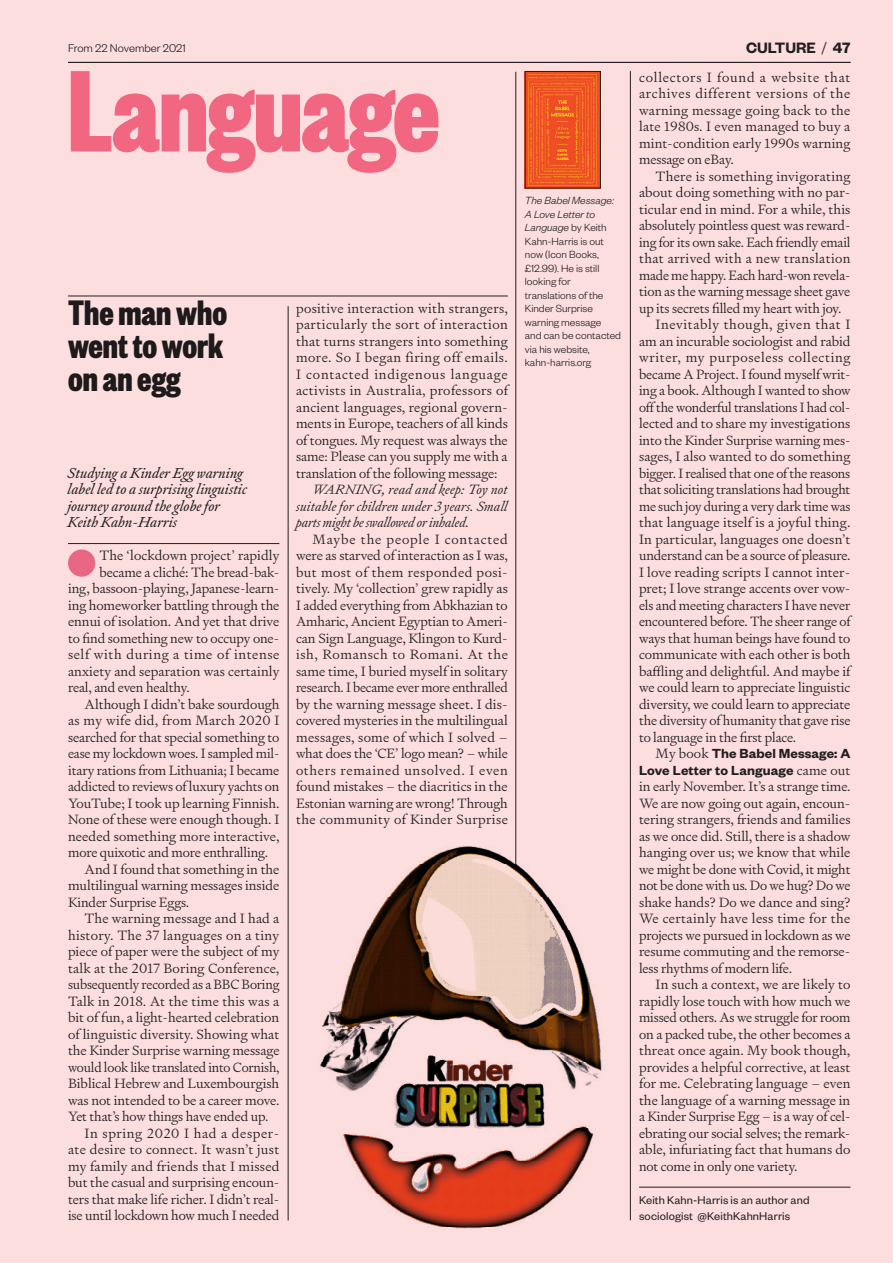
<style>
.page{position:relative;width:893px;height:1263px;background:#fcdedf}
.page>*{position:absolute;margin:0;border:0;box-sizing:border-box;transform-origin:0 0}
.t1{font:700 127.5px "Founders Grotesk X Cond";letter-spacing:-.01em;color:#f16681}
.t2{font:700 39px/33px "Founders Grotesk X Cond";color:#1e1a1b;text-align:justify}
.t3{font:600 16.5px "Founders Grotesk";color:#231f20}
.TBI_Standfirst_SERIF{font:italic 14.4px/16.5px "Signifier";color:#231f20}
.TBI_Body_Serif_Justi{font:600 14.4px/16.5px "Founders Grotesk";letter-spacing:.005em;color:#231f20;text-align:right}
.TBI_Body_Serif_Justi-2{font:300 13.5px/16.5px "Signifier";letter-spacing:-.01em;color:#231f20;text-align:justify}
.TBI_Body_Serif_Justi-3{font:italic 300 13.5px/16.5px "Signifier";letter-spacing:-.01em;color:#231f20;text-align:justify}
.TBI_Body_Serif_Justi-4{font:300 13.5px "Signifier";letter-spacing:.04em;color:#231f20}
.Info_line{font:12.3px/16.5px "Founders Grotesk";letter-spacing:.01em;color:#231f20}
.t4{font:300 12.3px "Founders Grotesk";color:#231f20}
.Photo_caption{font:300 11.4px/13.5px "Founders Grotesk";color:#231f20}
.s1{font-weight:300}
.s2{font-style:italic}
.s3{font-family:"Signifier";font-weight:300;font-size:13.5px}
</style>
<div class="page">
<hr style="left:288px;top:306px;width:1px;height:914px;background:#231f20">
<hr style="left:630px;top:71px;width:1px;height:1149px;background:#231f20">
<img style="left:320px;top:839px;width:282px;height:390px">
<hr style="left:639px;top:1187px;width:211px;height:1px;background:#231f20">
<hr style="left:68px;top:296px;width:440px;height:1px;background:#231f20">
<hr style="left:515px;top:72px;width:1px;height:793px;background:#231f20">
<img style="left:527px;top:73px;width:72px;height:113px">
<div style="left:525px;top:71px;width:76px;height:117px;border:1px solid #231f20"></div>
<hr style="left:68px;top:543px;width:211px;height:1px;background:#231f20">
<div style="left:68px;top:549px;width:27px;height:28px;background:#e96785;border-radius:50%"></div>
<hr style="left:68px;top:62px;width:782px;height:1px;background:#231f20">
<p class="t4" style="left:68px;top:41px;width:119px">From 22 November 2021</p>
<p class="t3" style="left:746px;top:37px;width:106px">CULTURE <span class="s1">/</span> 47</p>
<p class="t1" style="left:68px;top:31px;width:373px">Language</p>
<p class="t2" style="left:68px;top:294px;width:161px">The man who went to work on an egg</p>
<p class="TBI_Standfirst_SERIF" style="left:68px;top:465px;width:181px">Studying a Kinder Egg warning label led to a surprising linguistic journey around the globe for<br>Keith Kahn-Harris</p>
<p class="TBI_Body_Serif_Justi-2" style="left:99px;top:547px;width:181px">The ‘lockdown project’ rapidly</p>
<p class="TBI_Body_Serif_Justi-2" style="left:99px;top:564px;width:181px">became a cliché: The bread-bak-</p>
<p class="TBI_Body_Serif_Justi-2" style="left:68px;top:580px;width:213px">ing, bassoon-playing, Japanese-learn-</p>
<p class="TBI_Body_Serif_Justi-2" style="left:68px;top:597px;width:213px">ing homeworker battling through the</p>
<p class="TBI_Body_Serif_Justi-2" style="left:68px;top:613px;width:213px">ennui of isolation. And yet that drive</p>
<p class="TBI_Body_Serif_Justi-2" style="left:68px;top:630px;width:213px">to find something new to occupy one-</p>
<p class="TBI_Body_Serif_Justi-4" style="left:68px;top:646px;width:213px">self with during a time of intense</p>
<p class="TBI_Body_Serif_Justi-2" style="left:68px;top:663px;width:213px">anxiety and separation was certainly</p>
<p class="TBI_Body_Serif_Justi-2" style="left:68px;top:679px;width:123px">real, and even healthy.</p>
<p class="TBI_Body_Serif_Justi-2" style="left:68px;top:696px;width:213px;text-indent:17px">Although I didn’t bake sourdough as my wife did, from March 2020 I searched for that special something to ease my lockdown woes. I sampled mil&shy;itary rations from Lithuania; I became addicted to reviews of luxury yachts on YouTube; I took up learning Finnish.<br>None of these were enough though. I needed something more interactive, more quixotic and more enthralling.</p>
<p class="TBI_Body_Serif_Justi-2" style="left:68px;top:861px;width:213px;text-indent:17px">And I found that something in the multilingual warning messages inside Kinder Surprise Eggs.</p>
<p class="TBI_Body_Serif_Justi-2" style="left:68px;top:910px;width:213px;text-indent:17px">The warning message and I had a history. The 37 languages on a tiny piece of paper were the subject of my talk at the 2017 Boring Conference, subsequently recorded as a BBC Boring Talk in 2018. At the time this was a bit of fun, a light-hearted celebration of linguistic diversity. Showing what the Kinder Surprise warning message would look like translated into Cornish, Biblical Hebrew and Luxembourgish was not intended to be a career move.<br>Yet that’s how things have ended up.</p>
<p class="TBI_Body_Serif_Justi-2" style="left:68px;top:1125px;width:213px;text-indent:17px">In spring 2020 I had a desper&shy;ate desire to connect. It wasn’t just my family and friends that I missed but the casual and surprising encoun&shy;ters that make life richer. I didn’t real&shy;ise until lockdown how much I needed</p>
<p class="TBI_Body_Serif_Justi-2" style="left:296px;top:300px;width:213px">positive interaction with strangers, particularly the sort of interaction that turns strangers into something more. So I began firing off emails.<br>I contacted indigenous language activists in Australia, professors of ancient languages, regional govern&shy;ments in Europe, teachers of all kinds of tongues. My request was always the same: Please can you supply me with a translation of the following message:</p>
<p class="TBI_Body_Serif_Justi-3" style="left:296px;top:481px;width:213px;text-indent:17px">WARNING, read and keep: Toy not suitable for children under 3 years. Small parts might be swallowed or inhaled.</p>
<p class="TBI_Body_Serif_Justi-2" style="left:296px;top:531px;width:213px;text-indent:17px">Maybe the people I contacted were as starved of interaction as I was, but most of them responded posi&shy;tively. My ‘collection’ grew rapidly as I added everything from Abkhazian to Amharic, Ancient Egyptian to Ameri&shy;can Sign Language, Klingon to Kurd&shy;ish, Romansch to Romani. At the same time, I buried myself in solitary research. I became ever more enthralled by the warning message sheet. I dis&shy;covered mysteries in the multilingual messages, some of which I solved – what does the ‘CE’ logo mean? – while others remained unsolved. I even found mistakes – the diacritics in the Estonian warning are wrong! Through the community of Kinder Surprise</p>
<p class="Photo_caption" style="left:525px;top:193px;width:98px"><span class="s2">The Babel Message:<br>A Love Letter to<br>Language</span> by Keith<br>Kahn-Harris is out now (Icon Books, £12.99). He is still looking for translations of the<br>Kinder Surprise warning message<br>and can be contacted via his website, kahn-harris.org</p>
<p class="TBI_Body_Serif_Justi-2" style="left:639px;top:69px;width:213px">collectors I found a website that archives different versions of the warning message going back to the late 1980s. I even managed to buy a mint-condition early 1990s warning message on eBay.</p>
<p class="TBI_Body_Serif_Justi-2" style="left:639px;top:168px;width:213px;text-indent:17px">There is something invigorating about doing something with no par&shy;ticular end in mind. For a while, this absolutely pointless quest was reward&shy;ing for its own sake. Each friendly email that arrived with a new translation made me happy. Each hard-won revela&shy;tion as the warning message sheet gave up its secrets filled my heart with joy.</p>
<p class="TBI_Body_Serif_Justi-2" style="left:639px;top:316px;width:213px;text-indent:17px">Inevitably though, given that I am an incurable sociologist and rabid writer, my purposeless collecting became A Project. I found myself writ&shy;ing a book. Although I wanted to show off the wonderful translations I had col&shy;lected and to share my investigations into the Kinder Surprise warning mes&shy;sages, I also wanted to do something bigger. I realised that one of the reasons that soliciting translations had brought me such joy during a very dark time was that language itself is a joyful thing.<br>In particular, languages one doesn’t understand can be a source of pleasure.<br>I love reading scripts I cannot inter&shy;pret; I love strange accents over vow&shy;els and meeting characters I have never encountered before. The sheer range of ways that human beings have found to communicate with each other is both baffling and delightful. And maybe if we could learn to appreciate linguistic diversity, we could learn to appreciate the diversity of humanity that gave rise to language in the first place.</p>
<p class="TBI_Body_Serif_Justi" style="left:639px;top:745px;width:213px"><span class="s3">My book</span> The Babel Message: A<br>Love Letter to Language <span class="s3">came out</span></p>
<p class="TBI_Body_Serif_Justi-2" style="left:639px;top:778px;width:213px">in early November. It’s a strange time.<br>We are now going out again, encoun&shy;tering strangers, friends and families as we once did. Still, there is a shadow hanging over us; we know that while we might be done with Covid, it might not be done with us. Do we hug? Do we shake hands? Do we dance and sing?<br>We certainly have less time for the projects we pursued in lockdown as we resume commuting and the remorse&shy;less rhythms of modern life.</p>
<p class="TBI_Body_Serif_Justi-2" style="left:639px;top:976px;width:213px;text-indent:17px">In such a context, we are likely to rapidly lose touch with how much we missed others. As we struggle for room on a packed tube, the other becomes a threat once again. My book though, provides a helpful corrective, at least for me. Celebrating language – even the language of a warning message in a Kinder Surprise Egg – is a way of cel&shy;ebrating our social selves; the remark&shy;able, infuriating fact that humans do not come in only one variety.</p>
<p class="Info_line" style="left:639px;top:1191px;width:172px">Keith Kahn-Harris is an author and sociologist @KeithKahnHarris</p>
</div>
